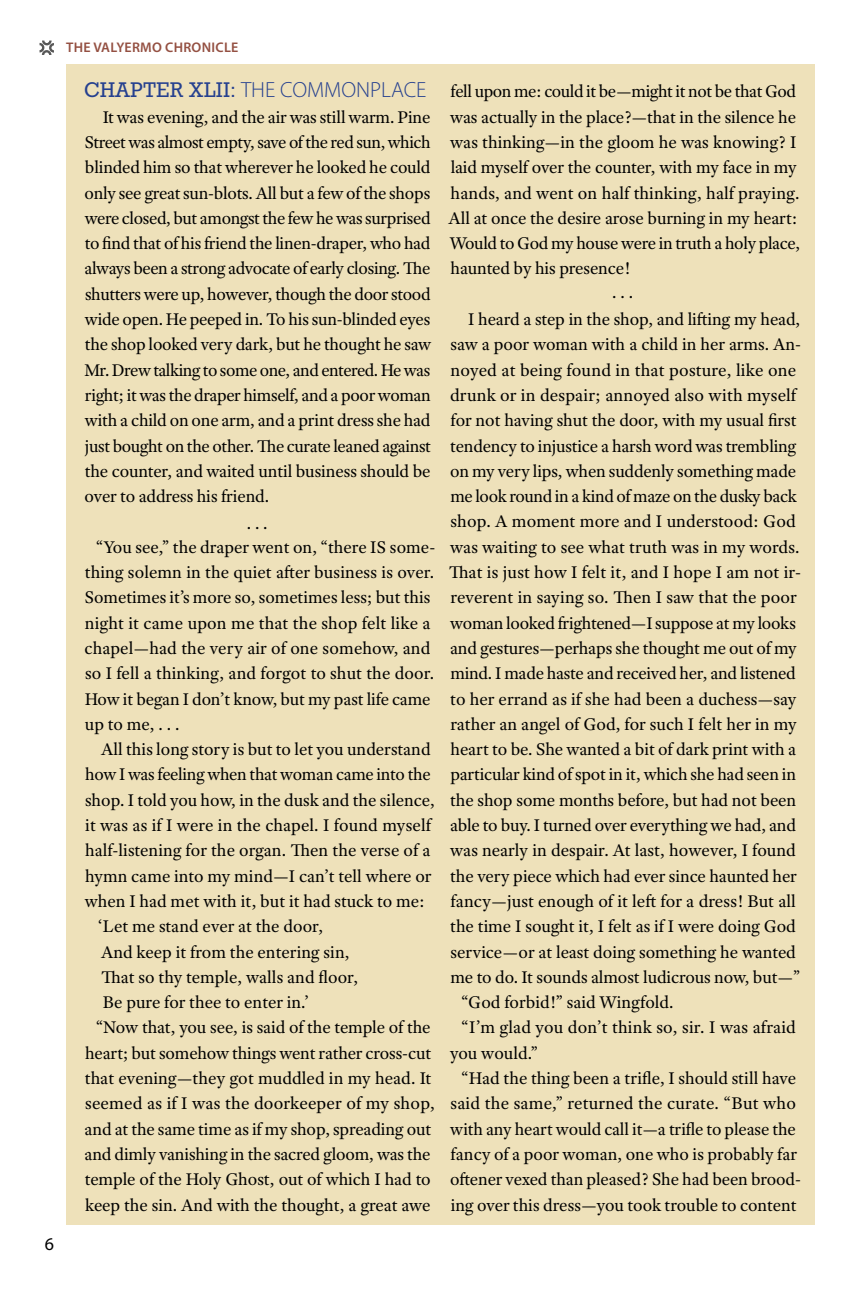
<style>
.page{position:relative;width:864px;height:1296px;background:#fff}
.page>*{position:absolute;margin:0;border:0;box-sizing:border-box;transform-origin:0 0}
.t1{font:300 22px "Myriad Pro";color:#25408f}
.t2{font:18px/25.4px "Adobe Text Pro";letter-spacing:-.005em;color:#000}
.t3{font:18px "Adobe Text Pro";letter-spacing:-.025em;color:#000}
.t4{font:18px "Myriad Pro";color:#000}
.t5{font:600 14px "Myriad Pro";letter-spacing:.02em;color:#945042}
.s1{font-family:"Litho Antique";font-weight:400}
</style>
<div class="page">
<svg style="left:40px;top:41px;width:14px;height:14px"></svg>
<div style="left:66px;top:64px;width:749px;height:1161px;background:#eee1ba"></div>
<p class="t4" style="left:45px;top:1232px;width:11px">6</p>
<p class="t5" style="left:66px;top:38px;width:174px">THE VALYERMO CHRONICLE</p>
<p class="t1" style="left:84px;top:77px;width:344px"><span class="s1">CHAPTER XLII:</span> THE COMMONPLACE</p>
<p class="t2" style="left:85px;top:104px;width:348px;text-align:justify;text-indent:18px">It was evening, and the air was still warm. Pine Street was almost empty, save of the red sun, which blinded him so that wherever he looked he could only see great sun-blots. All but a few of the shops were closed, but amongst the few he was surprised to find that of his friend the linen-draper, who had always been a strong advocate of early closing. The shutters were up, however, though the door stood wide open. He peeped in. To his sun-blinded eyes the shop looked very dark, but he thought he saw Mr. Drew talking to some one, and entered. He was right; it was the draper himself, and a poor woman with a child on one arm, and a print dress she had just bought on the other. The curate leaned against the counter, and waited until business should be over to address his friend.</p>
<p class="t2" style="left:96px;top:512px;width:341px;line-height:23.2px;text-indent:151px">. . .<br>“You see,” the draper went on, “there IS some-</p>
<p class="t2" style="left:85px;top:559px;width:351px">thing solemn in the quiet after business is over.<br>Sometimes it’s more so, sometimes less; but this night it came upon me that the shop felt like a chapel—had the very air of one somehow, and so I fell a thinking, and forgot to shut the door.<br>How it began I don’t know, but my past life came up to me, . . .</p>
<p class="t2" style="left:101px;top:736px;width:331px">All this long story is but to let you understand</p>
<p class="t2" style="left:85px;top:762px;width:347px">how I was feeling when that woman came into the</p>
<p class="t2" style="left:85px;top:787px;width:351px">shop. I told you how, in the dusk and the silence,</p>
<p class="t2" style="left:85px;top:812px;width:347px">it was as if I were in the chapel. I found myself</p>
<p class="t2" style="left:85px;top:838px;width:347px">half-listening for the organ. Then the verse of a</p>
<p class="t2" style="left:85px;top:863px;width:348px">hymn came into my mind—I can’t tell where or</p>
<p class="t2" style="left:85px;top:888px;width:342px">when I had met with it, but it had stuck to me:</p>
<p class="t2" style="left:98px;top:913px;width:227px">‘Let me stand ever at the door,</p>
<p class="t2" style="left:101px;top:939px;width:250px">And keep it from the entering sin,</p>
<p class="t2" style="left:101px;top:964px;width:258px">That so thy temple, walls and floor,</p>
<p class="t2" style="left:103px;top:989px;width:208px">Be pure for thee to enter in.’</p>
<p class="t2" style="left:96px;top:1015px;width:336px">“Now that, you see, is said of the temple of the</p>
<p class="t2" style="left:85px;top:1040px;width:348px">heart; but somehow things went rather cross-cut</p>
<p class="t2" style="left:85px;top:1065px;width:348px">that evening—they got muddled in my head. It</p>
<p class="t2" style="left:85px;top:1091px;width:351px">seemed as if I was the doorkeeper of my shop,</p>
<p class="t2" style="left:85px;top:1116px;width:348px">and at the same time as if my shop, spreading out</p>
<p class="t2" style="left:85px;top:1141px;width:348px">and dimly vanishing in the sacred gloom, was the</p>
<p class="t2" style="left:85px;top:1166px;width:347px">temple of the Holy Ghost, out of which I had to</p>
<p class="t2" style="left:85px;top:1192px;width:347px">keep the sin. And with the thought, a great awe</p>
<p class="t2" style="left:449px;top:79px;width:353px">fell upon me: could it be—might it not be that God was actually in the place?—that in the silence he was thinking—in the gloom he was knowing? I laid myself over the counter, with my face in my hands, and went on half thinking, half praying.<br>All at once the desire arose burning in my heart:<br>Would to God my house were in truth a holy place, haunted by his presence!</p>
<p class="t2" style="left:468px;top:278px;width:334px;line-height:27.4px;text-indent:144px">. . .<br>I heard a step in the shop, and lifting my head,</p>
<p class="t2" style="left:451px;top:332px;width:352px">saw a poor woman with a child in her arms. An-</p>
<p class="t2" style="left:450px;top:357px;width:347px">noyed at being found in that posture, like one</p>
<p class="t2" style="left:450px;top:382px;width:348px">drunk or in despair; annoyed also with myself</p>
<p class="t2" style="left:451px;top:407px;width:347px">for not having shut the door, with my usual first</p>
<p class="t2" style="left:450px;top:433px;width:347px">tendency to injustice a harsh word was trembling</p>
<p class="t2" style="left:450px;top:458px;width:348px">on my very lips, when suddenly something made</p>
<p class="t3" style="left:450px;top:485px;width:348px">me look round in a kind of maze on the dusky back</p>
<p class="t2" style="left:451px;top:509px;width:347px">shop. A moment more and I understood: God</p>
<p class="t2" style="left:450px;top:534px;width:351px">was waiting to see what truth was in my words.</p>
<p class="t2" style="left:449px;top:559px;width:354px">That is just how I felt it, and I hope I am not ir-</p>
<p class="t2" style="left:450px;top:585px;width:348px">reverent in saying so. Then I saw that the poor</p>
<p class="t2" style="left:450px;top:610px;width:347px">woman looked frightened—I suppose at my looks</p>
<p class="t2" style="left:450px;top:635px;width:348px">and gestures—perhaps she thought me out of my</p>
<p class="t2" style="left:450px;top:660px;width:347px">mind. I made haste and received her, and listened</p>
<p class="t2" style="left:450px;top:686px;width:348px">to her errand as if she had been a duchess—say</p>
<p class="t2" style="left:450px;top:711px;width:348px">rather an angel of God, for such I felt her in my</p>
<p class="t2" style="left:451px;top:736px;width:347px">heart to be. She wanted a bit of dark print with a</p>
<p class="t2" style="left:450px;top:762px;width:347px">particular kind of spot in it, which she had seen in</p>
<p class="t2" style="left:450px;top:787px;width:347px">the shop some months before, but had not been</p>
<p class="t2" style="left:450px;top:812px;width:348px">able to buy. I turned over everything we had, and</p>
<p class="t2" style="left:450px;top:838px;width:347px">was nearly in despair. At last, however, I found</p>
<p class="t2" style="left:450px;top:863px;width:348px">the very piece which had ever since haunted her</p>
<p class="t2" style="left:451px;top:888px;width:347px">fancy—just enough of it left for a dress! But all</p>
<p class="t2" style="left:450px;top:913px;width:347px">the time I sought it, I felt as if I were doing God</p>
<p class="t2" style="left:451px;top:939px;width:347px">service—or at least doing something he wanted</p>
<p class="t2" style="left:450px;top:964px;width:351px">me to do. It sounds almost ludicrous now, but—”</p>
<p class="t2" style="left:461px;top:989px;width:214px">“God forbid!” said Wingfold.</p>
<p class="t2" style="left:461px;top:1015px;width:336px">“I’m glad you don’t think so, sir. I was afraid</p>
<p class="t2" style="left:450px;top:1040px;width:89px">you would.”</p>
<p class="t2" style="left:461px;top:1065px;width:336px">“Had the thing been a trifle, I should still have</p>
<p class="t2" style="left:451px;top:1091px;width:347px">said the same,” returned the curate. “But who</p>
<p class="t2" style="left:450px;top:1116px;width:347px">with any heart would call it—a trifle to please the</p>
<p class="t2" style="left:451px;top:1141px;width:348px">fancy of a poor woman, one who is probably far</p>
<p class="t2" style="left:450px;top:1166px;width:352px">oftener vexed than pleased? She had been brood-</p>
<p class="t2" style="left:451px;top:1192px;width:348px">ing over this dress—you took trouble to content</p>
</div>
